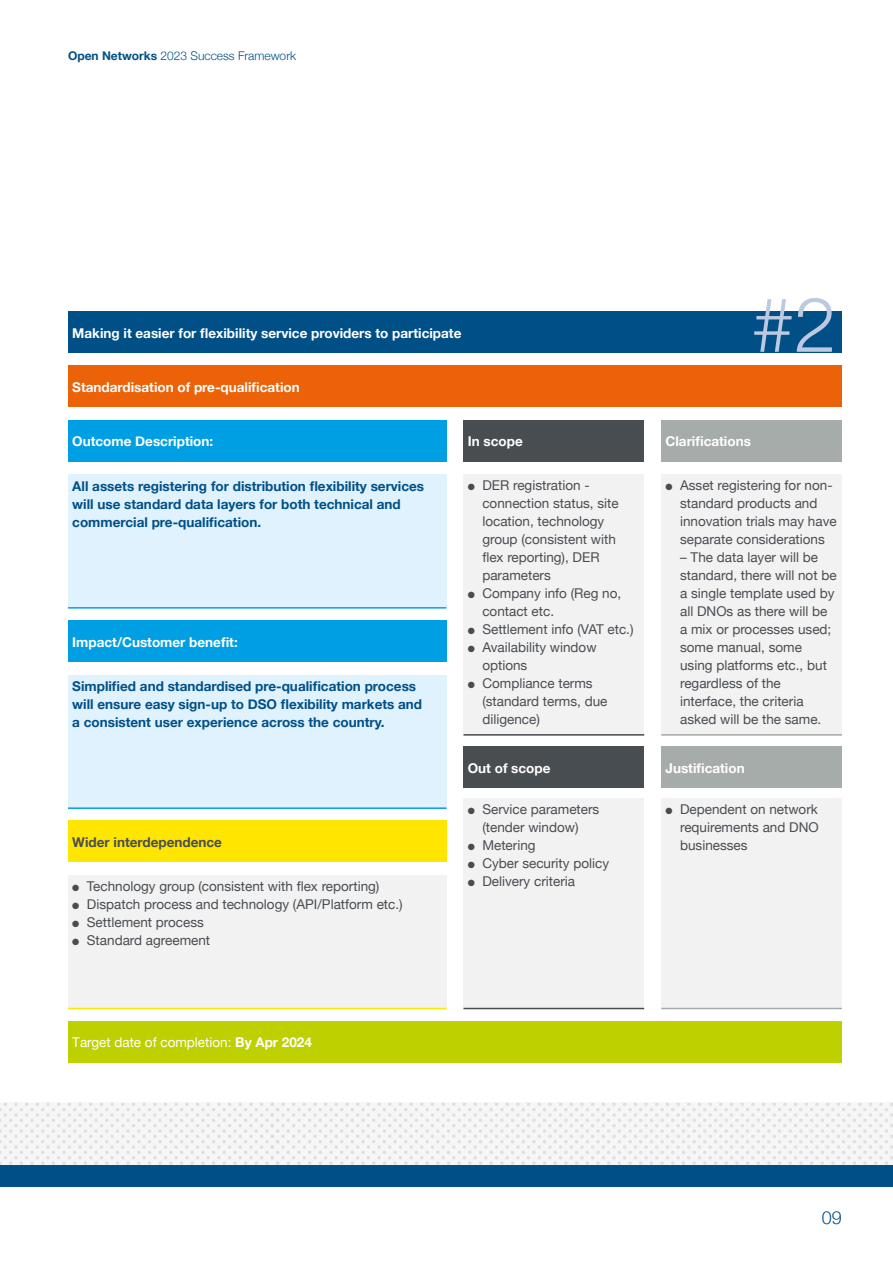
<style>
.page{position:relative;width:893px;height:1263px;background:#fff}
.page>*{position:absolute;margin:0;border:0;box-sizing:border-box;transform-origin:0 0}
.t1{font:300 76.2px "Helvetica Neue";color:#bcc9e0}
.t2{font:300 18px "Helvetica Neue";color:#004f86}
.t3{font:13.5px/18px "Helvetica Neue";color:#484d52}
.t4{font:700 13.5px/18px "Helvetica Neue";color:#004f86}
.t5{font:700 13.5px "Helvetica Neue";color:#fff}
.t6{font:13.5px "Helvetica Neue";color:#fff}
.t7{font:700 13.5px "Helvetica Neue";color:#484d52}
.t8{font:300 12px "Helvetica Neue";color:#004f86}
.s1{font-weight:700}
</style>
<div class="page">
<svg style="left:0;top:1103px;width:893px;height:63px"></svg>
<div style="left:0;top:1166px;width:893px;height:21px;background:#004f86"></div>
<div style="left:68px;top:311px;width:774px;height:41px;background:#004f86"></div>
<div style="left:68px;top:1021px;width:774px;height:41px;background:#bed000"></div>
<div style="left:68px;top:366px;width:774px;height:41px;background:#eb6209"></div>
<div style="left:68px;top:420px;width:378px;height:41px;background:#009fe3"></div>
<div style="left:68px;top:620px;width:378px;height:41px;background:#009fe3"></div>
<div style="left:68px;top:821px;width:378px;height:41px;background:#ffe600"></div>
<div style="left:463px;top:420px;width:181px;height:41px;background:#484d52"></div>
<div style="left:463px;top:746px;width:181px;height:41px;background:#484d52"></div>
<div style="left:661px;top:420px;width:181px;height:41px;background:#a6aca9"></div>
<div style="left:661px;top:746px;width:181px;height:41px;background:#a6aca9"></div>
<div style="left:68px;top:474px;width:378px;height:133px;background:#dff2fd"></div>
<div style="left:68px;top:675px;width:378px;height:132px;background:#dff2fd"></div>
<div style="left:68px;top:875px;width:378px;height:133px;background:#f2f2f2"></div>
<div style="left:463px;top:474px;width:181px;height:262px;background:#f2f2f2"></div>
<div style="left:463px;top:798px;width:181px;height:210px;background:#f2f2f2"></div>
<div style="left:661px;top:474px;width:181px;height:262px;background:#f2f2f2"></div>
<div style="left:661px;top:798px;width:181px;height:210px;background:#f2f2f2"></div>
<hr style="left:463px;top:734px;width:181px;height:2px;background:#484d52">
<hr style="left:463px;top:1008px;width:181px;height:1px;background:#484d52">
<hr style="left:661px;top:734px;width:181px;height:2px;background:#a6aca9">
<hr style="left:661px;top:1008px;width:181px;height:1px;background:#a6aca9">
<hr style="left:68px;top:607px;width:378px;height:2px;background:#009fe3">
<hr style="left:68px;top:1008px;width:378px;height:1px;background:#ffe600">
<hr style="left:68px;top:807px;width:378px;height:2px;background:#009fe3">
<p class="t8" style="left:68px;top:46px;width:230px"><span class="s1">Open Networks</span> 2023 Success Framework</p>
<p class="t5" style="left:72px;top:322px;width:391px">Making it easier for flexibility service providers to participate</p>
<p class="t5" style="left:72px;top:377px;width:229px">Standardisation of pre-qualification</p>
<p class="t5" style="left:72px;top:431px;width:142px">Outcome Description:</p>
<p class="t4" style="left:72px;top:477px;width:353px">All assets registering for distribution flexibility services will use standard data layers for both technical and commercial pre-qualification.</p>
<p class="t5" style="left:72px;top:631px;width:167px">Impact/Customer benefit:</p>
<p class="t4" style="left:72px;top:677px;width:351px">Simplified and standardised pre-qualification process will ensure easy sign-up to DSO flexibility markets and a consistent user experience across the country.</p>
<p class="t7" style="left:72px;top:832px;width:151px">Wider interdependence</p>
<p class="t3" style="left:72px;top:878px;width:309px">● Technology group (consistent with flex reporting)</p>
<p class="t3" style="left:72px;top:896px;width:332px">● Dispatch process and technology (API/Platform etc.)</p>
<p class="t3" style="left:72px;top:914px;width:133px">● Settlement process</p>
<p class="t3" style="left:72px;top:932px;width:139px">● Standard agreement</p>
<p class="t5" style="left:468px;top:431px;width:56px">In scope</p>
<p class="t3" style="left:482px;top:477px;width:138px;text-indent:-15px">● DER registration - connection status, site location, technology group (consistent with flex reporting), DER parameters</p>
<p class="t3" style="left:482px;top:585px;width:140px;text-indent:-15px">● Company info (Reg no, contact etc.</p>
<p class="t3" style="left:468px;top:621px;width:167px">● Settlement info (VAT etc.)</p>
<p class="t3" style="left:482px;top:639px;width:116px;text-indent:-15px">● Availability window options</p>
<p class="t3" style="left:482px;top:675px;width:127px;text-indent:-15px">● Compliance terms (standard terms, due diligence)</p>
<p class="t5" style="left:468px;top:757px;width:84px">Out of scope</p>
<p class="t3" style="left:468px;top:801px;width:133px;text-align:center">● Service parameters (tender window)</p>
<p class="t3" style="left:468px;top:837px;width:69px">● Metering</p>
<p class="t3" style="left:468px;top:855px;width:143px">● Cyber security policy</p>
<p class="t3" style="left:468px;top:873px;width:109px">● Delivery criteria</p>
<h1 class="t1" style="left:752px;top:263px;width:86px">#2</h1>
<p class="t5" style="left:665px;top:431px;width:87px">Clarifications</p>
<p class="t3" style="left:680px;top:477px;width:158px;text-indent:-15px">● Asset registering for non&shy;standard products and innovation trials may have separate considerations</p>
<p class="t3" style="left:680px;top:549px;width:158px">– The data layer will be standard, there will not be a single template used by all DNOs as there will be a mix or processes used; some manual, some using platforms etc., but regardless of the interface, the criteria asked will be the same.</p>
<p class="t5" style="left:665px;top:757px;width:81px">Justification</p>
<p class="t3" style="left:680px;top:801px;width:140px;text-align:justify;text-indent:-15px">● Dependent on network requirements and DNO businesses</p>
<p class="t6" style="left:72px;top:1033px;width:241px">Target date of completion: <span class="s1">By Apr 2024</span></p>
<h2 class="t2" style="left:822px;top:1202px;width:22px">09</h2>
</div>
